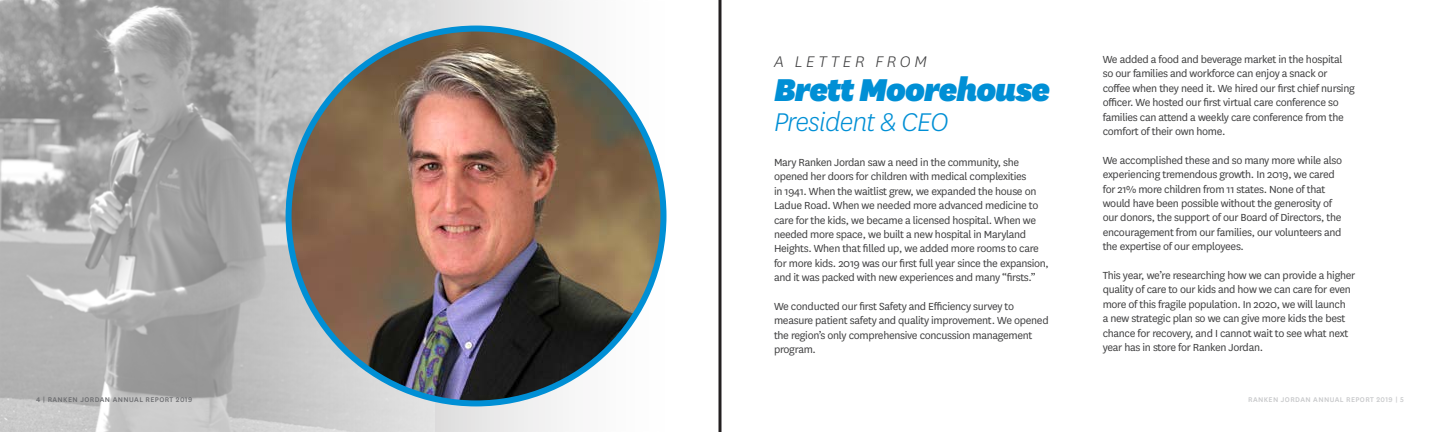
<style>
.page{position:relative;width:1440px;height:432px;background:#fff}
.page>*{position:absolute;margin:0;border:0;box-sizing:border-box;transform-origin:0 0}
.t1{font:italic 900 37px "National";letter-spacing:-.025em;color:#008fd5}
.t2{font:italic 300 30px "National";letter-spacing:-.025em;color:#008fd5}
.t3{font:italic 300 18px "National";letter-spacing:.2em;color:#3e3e3f}
.t4{font:12px/14.4px "National";letter-spacing:-.025em;color:#3e3e3f}
.t5{font:500 8px "National";letter-spacing:.05em;color:#6c6d70}
.t6{font:500 8px "National";letter-spacing:.05em;color:#c7c8ca}
</style>
<div class="page">
<svg style="left:434px;top:0;width:233px;height:432px"></svg>
<img style="left:0;top:0;width:434px;height:432px">
<img style="left:289px;top:29px;width:375px;height:374px;border-radius:187px">
<svg style="left:718px;top:0;width:4px;height:432px;background:#595657"></svg>
<p class="t3" style="left:774px;top:51px;width:154px">A LETTER FROM</p>
<p class="t1" style="left:774px;top:64px;width:278px">Brett Moorehouse</p>
<p class="t2" style="left:774px;top:103px;width:176px">President &amp; CEO</p>
<p class="t4" style="left:774px;top:155px;width:276px">Mary Ranken Jordan saw a need in the community, she opened her doors for children with medical complexities<br>in 1941. When the waitlist grew, we expanded the house on Ladue Road. When we needed more advanced medicine to care for the kids, we became a licensed hospital. When we needed more space, we built a new hospital in Maryland Heights. When that filled up, we added more rooms to care for more kids. 2019 was our first full year since the expansion, and it was packed with new experiences and many “firsts.”</p>
<p class="t4" style="left:774px;top:299px;width:276px">We conducted our first Safety and Efficiency survey to measure patient safety and quality improvement. We opened the region’s only comprehensive concussion management program.</p>
<p class="t4" style="left:1103px;top:52px;width:254px">We added a food and beverage market in the hospital so our families and workforce can enjoy a snack or coffee when they need it. We hired our first chief nursing officer. We hosted our first virtual care conference so families can attend a weekly care conference from the comfort of their own home.</p>
<p class="t4" style="left:1103px;top:152px;width:241px">We accomplished these and so many more while also experiencing tremendous growth. In 2019, we cared for 21% more children from 11 states. None of that would have been possible without the generosity of our donors, the support of our Board of Directors, the encouragement from our families, our volunteers and the expertise of our employees.</p>
<p class="t4" style="left:1103px;top:268px;width:254px">This year, we’re researching how we can provide a higher quality of care to our kids and how we can care for even more of this fragile population. In 2020, we will launch<br>a new strategic plan so we can give more kids the best chance for recovery, and I cannot wait to see what next year has in store for Ranken Jordan.</p>
<p class="t5" style="left:36px;top:394px;width:158px">4 | RANKEN JORDAN ANNUAL REPORT 2019</p>
<p class="t6" style="left:1248px;top:394px;width:157px">RANKEN JORDAN ANNUAL REPORT 2019 | 5</p>
</div>
